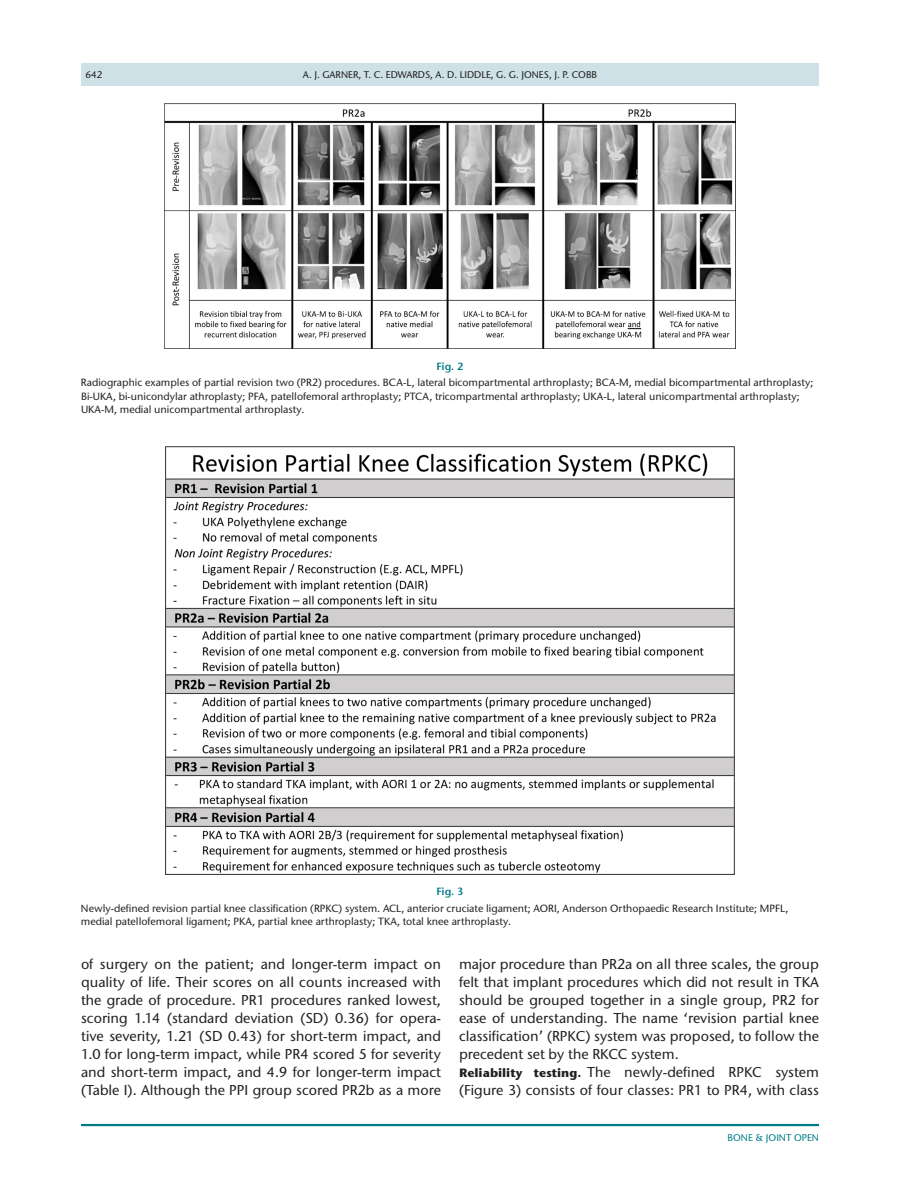
<style>
.page{position:relative;width:918px;height:1188px;background:#fff}
.page>*{position:absolute;margin:0;border:0;box-sizing:border-box;transform-origin:0 0}
.t1{font:500 14.25px/18px "Stone Sans ITC Pro";color:#231f20;text-align:justify}
.t2{font:500 10.5px/13.5px "Stone Sans ITC Pro";color:#231f20}
.t3{font:600 10.5px "Stone Sans ITC Pro";letter-spacing:-.005em;color:#007c89}
.t4{font:500 9.75px "Stone Sans ITC Pro";color:#231f20}
.t5{font:500 9.75px "Stone Sans ITC Pro";color:#007c89}
.s1{font-weight:700;font-size:12px}
</style>
<div class="page">
<hr style="left:81px;top:1124px;width:738px;height:2px;background:#007c89">
<div style="left:81px;top:63px;width:738px;height:23px;background:#cee1e6"></div>
<img style="left:165px;top:104px;width:570px;height:245px">
<img style="left:165px;top:447px;width:570px;height:427px">
<p class="t4" style="left:85px;top:68px;width:18px">642</p>
<p class="t4" style="left:303px;top:68px;width:296px">A. J. GARNER, T. C. EDWARDS, A. D. LIDDLE, G. G. JONES, J. P. COBB</p>
<p class="t3" style="left:436px;top:360px;width:29px">Fig. 2</p>
<p class="t2" style="left:81px;top:376px;width:734px">Radiographic examples of partial revision two (PR2) procedures. BCA-L, lateral bicompartmental arthroplasty; BCA-M, medial bicompartmental arthroplasty;<br>Bi-UKA, bi-unicondylar athroplasty; PFA, patellofemoral arthroplasty; PTCA, tricompartmental arthroplasty; UKA-L, lateral unicompartmental arthroplasty;<br>UKA-M, medial unicompartmental arthroplasty.</p>
<p class="t3" style="left:436px;top:885px;width:29px">Fig. 3</p>
<p class="t2" style="left:81px;top:901px;width:709px">Newly-defined revision partial knee classification (RPKC) system. ACL, anterior cruciate ligament; AORI, Anderson Orthopaedic Research Institute; MPFL, medial patellofemoral ligament; PKA, partial knee arthroplasty; TKA, total knee arthroplasty.</p>
<p class="t1" style="left:81px;top:955px;width:362px">of surgery on the patient; and longer-term impact on quality of life. Their scores on all counts increased with the grade of procedure. PR1 procedures ranked lowest, scoring 1.14 (standard deviation (SD) 0.36) for opera&shy;tive severity, 1.21 (SD 0.43) for short-term impact, and 1.0 for long-term impact, while PR4 scored 5 for severity and short-term impact, and 4.9 for longer-term impact (Table I). Although the PPI group scored PR2b as a more</p>
<p class="t1" style="left:459px;top:955px;width:362px;text-align:left">major procedure than PR2a on all three scales, the group felt that implant procedures which did not result in TKA should be grouped together in a single group, PR2 for ease of understanding. The name ‘revision partial knee classification’ (RPKC) system was proposed, to follow the precedent set by the RKCC system.<br><span class="s1">Reliability testing.</span> The newly-defined RPKC system (Figure 3) consists of four classes: PR1 to PR4, with class</p>
<p class="t5" style="left:728px;top:1132px;width:93px">BONE &amp; JOINT OPEN</p>
</div>
